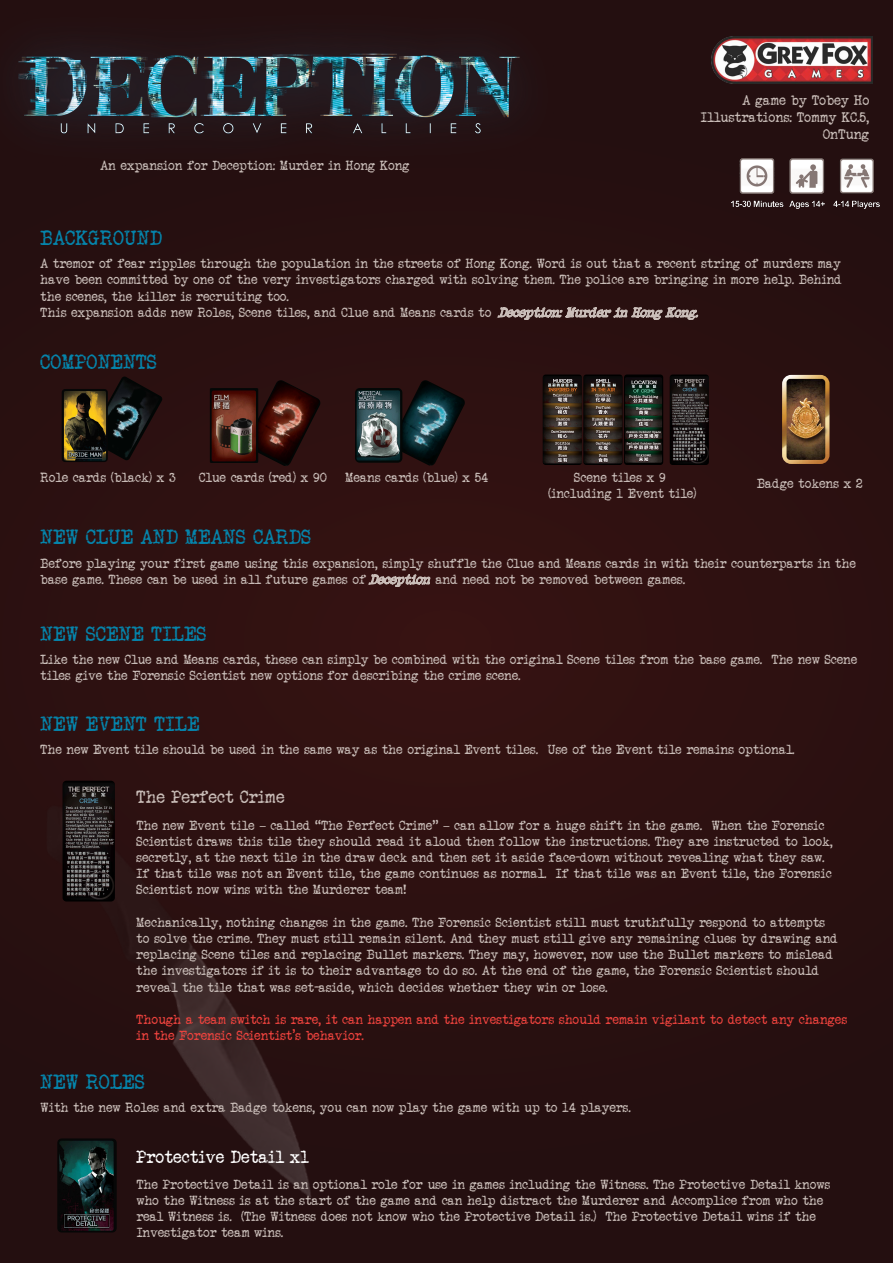
<style>
.page{position:relative;width:893px;height:1263px;background:#291010}
.page>*{position:absolute;margin:0;border:0;box-sizing:border-box;transform-origin:0 0}
.t1{font:21px "Veteran Typewriter";color:#0584ab}
.t2{font:18px "Veteran Typewriter";color:#fff}
.t3{font:18px "Veteran Typewriter";color:#cabeb9}
.t4{font:14.1px/17px "Veteran Typewriter";color:#cabeb9;text-align:right}
.t5{font:13.5px/16.2px "Veteran Typewriter";color:#cabeb9}
.t6{font:13.5px/16.2px "Veteran Typewriter";color:#ef433e}
.t7{font:italic 13.5px "Veteran Typewriter";color:#cabeb9}
.s1{font-style:italic}
.s2{font-family:"Myriad Pro"}
</style>
<div class="page">
<img style="left:60px;top:654px;width:332px;height:579px">
<svg style="left:497px;top:306px;width:202px;height:14px"></svg>
<svg style="left:368px;top:574px;width:64px;height:13px"></svg>
<img style="left:258px;top:380px;width:63px;height:86px">
<img style="left:782px;top:375px;width:47px;height:89px">
<img style="left:108px;top:377px;width:54px;height:83px">
<img style="left:402px;top:380px;width:63px;height:86px">
<img style="left:57px;top:1138px;width:60px;height:94px">
<img style="left:210px;top:388px;width:48px;height:75px">
<img style="left:670px;top:374px;width:39px;height:91px">
<img style="left:543px;top:374px;width:120px;height:91px">
<img style="left:63px;top:781px;width:52px;height:120px">
<img style="left:62px;top:389px;width:46px;height:73px">
<img style="left:355px;top:388px;width:47px;height:75px">
<img style="left:18px;top:50px;width:502px;height:84px">
<img style="left:732px;top:159px;width:147px;height:50px">
<img style="left:712px;top:37px;width:161px;height:47px">
<p class="t5" style="left:101px;top:157px;width:311px">An expansion for Deception: Murder in Hong Kong</p>
<p class="t4" style="left:701px;top:92px;width:170px">A game by Tobey Ho<br>Illustrations: Tommy KC.5,<br>OnTung</p>
<h1 class="t1" style="left:41px;top:226px;width:123px">BACKGROUND</h1>
<p class="t5" style="left:41px;top:255px;width:803px">A tremor of fear ripples through the population in the streets of Hong Kong. Word is out that a recent string of murders may have been committed by one of the very investigators charged with solving them. The police are bringing in more help. Behind the scenes, the killer is recruiting too.<br>This expansion adds new Roles, Scene tiles, and Clue and Means cards to</p>
<p class="t7" style="left:498px;top:305px;width:205px">Decep tion:MurderinHong Kong .</p>
<h1 class="t1" style="left:41px;top:349px;width:118px">COMPONENTS</h1>
<p class="t5" style="left:41px;top:469px;width:137px">Role cards (black) x 3</p>
<p class="t5" style="left:199px;top:469px;width:129px">Clue cards (red) x 90</p>
<p class="t5" style="left:346px;top:469px;width:145px">Means cards (blue) x 54</p>
<h1 class="t1" style="left:41px;top:525px;width:272px">NEW CLUE AND MEANS CARDS</h1>
<p class="t5" style="left:548px;top:469px;width:150px;text-align:center">Scene tiles x 9 (including 1 Event tile)</p>
<p class="t5" style="left:757px;top:475px;width:107px">Badge tokens x 2</p>
<p class="t5" style="left:41px;top:555px;width:817px">Before playing your first game using this expansion, simply shuffle the Clue and Means cards in with their counterparts in the</p>
<p class="t5" style="left:41px;top:571px;width:646px">base game. These can be used in all future games of <span class="s1">Decep tion</span>and need not be removed between games.</p>
<h1 class="t1" style="left:41px;top:621px;width:168px">NEW SCENE TILES</h1>
<p class="t5" style="left:41px;top:651px;width:818px">Like the new Clue and Means cards, these can simply be combined with the original Scene tiles from the base game. The new Scene tiles give the Forensic Scientist new options for describing the crime scene.</p>
<h1 class="t1" style="left:41px;top:711px;width:161px">NEW EVENT TILE</h1>
<p class="t5" style="left:41px;top:741px;width:756px">The new Event tile should be used in the same way as the original Event tiles. Use of the Event tile remains optional.</p>
<h2 class="t3" style="left:137px;top:787px;width:150px">The Perfect Crime</h2>
<p class="t5" style="left:137px;top:817px;width:698px">The new Event tile <span class="s2">–</span> called “The Perfect Crime” <span class="s2">–</span> can allow for a huge shift in the game. When the Forensic Scientist draws this tile they should read it aloud then follow the instructions. They are instructed to look, secretly, at the next tile in the draw deck and then set it aside face-down without revealing what they saw.<br>If that tile was not an Event tile, the game continues as normal. If that tile was an Event tile, the Forensic Scientist now wins with the Murderer team!</p>
<p class="t5" style="left:137px;top:914px;width:703px">Mechanically, nothing changes in the game. The Forensic Scientist still must truthfully respond to attempts to solve the crime. They must still remain silent. And they must still give any remaining clues by drawing and replacing Scene tiles and replacing Bullet markers. They may, however, now use the Bullet markers to mislead the investigators if it is to their advantage to do so. At the end of the game, the Forensic Scientist should reveal the tile that was set-aside, which decides whether they win or lose.</p>
<p class="t6" style="left:137px;top:1011px;width:712px">Though a team switch is rare, it can happen and the investigators should remain vigilant to detect any changes in the Forensic Scientist’s behavior.</p>
<h1 class="t1" style="left:41px;top:1070px;width:106px">NEW ROLES</h1>
<p class="t5" style="left:41px;top:1099px;width:592px">With the new Roles and extra Badge tokens, you can now play the game with up to 14 players.</p>
<h2 class="t2" style="left:137px;top:1146px;width:175px">Protective Detail x1</h2>
<p class="t5" style="left:137px;top:1176px;width:695px">The Protective Detail is an optional role for use in games including the Witness. The Protective Detail knows who the Witness is at the start of the game and can help distract the Murderer and Accomplice from who the real Witness is. (The Witness does not know who the Protective Detail is.) The Protective Detail wins if the Investigator team wins.</p>
</div>
